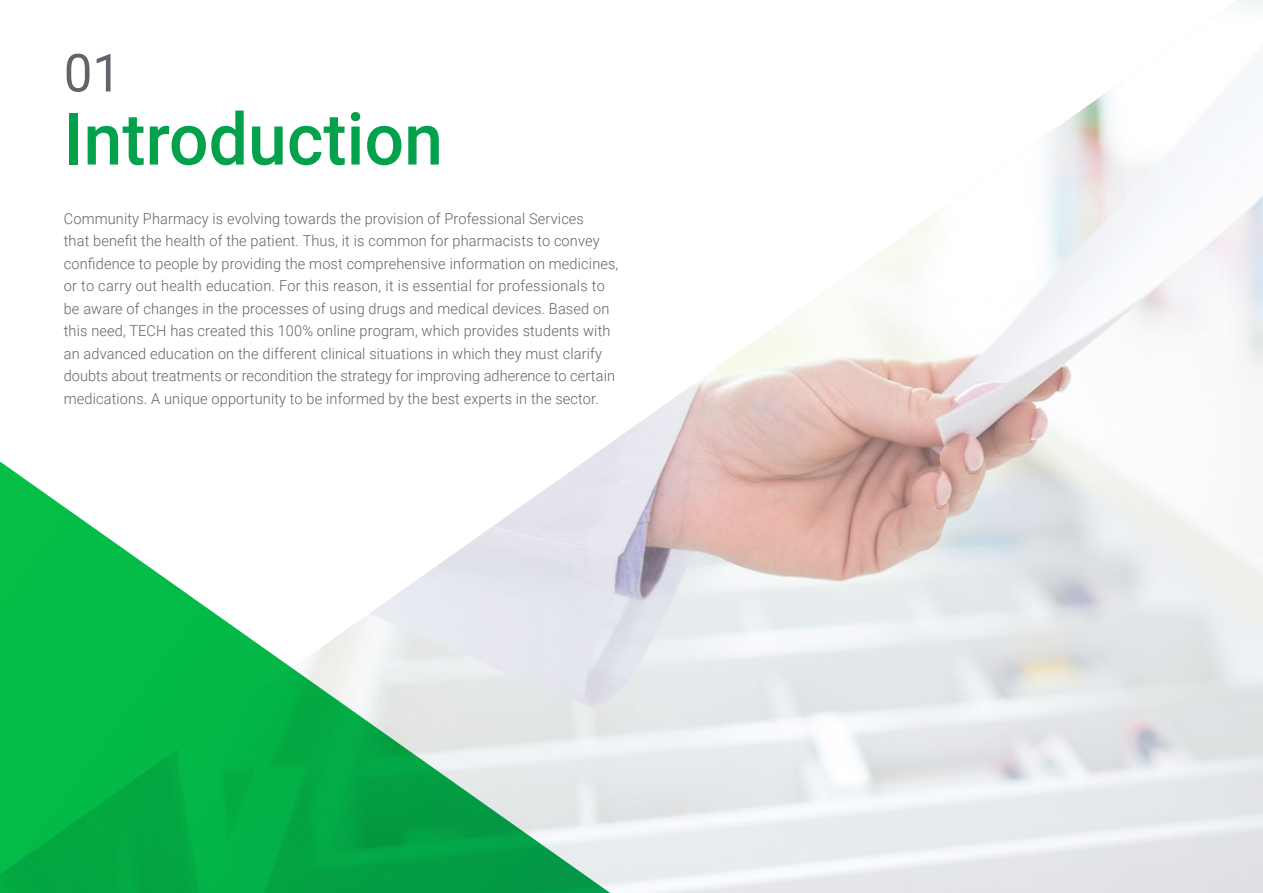
<style>
.page{position:relative;width:1263px;height:893px;background:#fff}
.page>*{position:absolute;margin:0;border:0;box-sizing:border-box;transform-origin:0 0}
.t1{font:500 72px "Roboto";color:#04a14d}
.t2{font:52.5px "Roboto";color:#61646a}
.t3{font:300 15px/22.5px "Roboto";letter-spacing:.01em;color:#61646a}
</style>
<div class="page">
<img style="left:607px;top:0;width:656px;height:893px">
<svg style="left:0;top:446px;width:640px;height:447px"></svg>
<h2 class="t2" style="left:64px;top:36px;width:59px">01</h2>
<h1 class="t1" style="left:64px;top:89px;width:381px">Introduction</h1>
<p class="t3" style="left:64px;top:207px;width:556px">Community Pharmacy is evolving towards the provision of Professional Services<br>that benefit the health of the patient. Thus, it is common for pharmacists to convey confidence to people by providing the most comprehensive information on medicines, or to carry out health education. For this reason, it is essential for professionals to be aware of changes in the processes of using drugs and medical devices. Based on this need, TECH has created this 100% online program, which provides students with an advanced education on the different clinical situations in which they must clarify doubts about treatments or recondition the strategy for improving adherence to certain medications. A unique opportunity to be informed by the best experts in the sector.</p>
</div>
